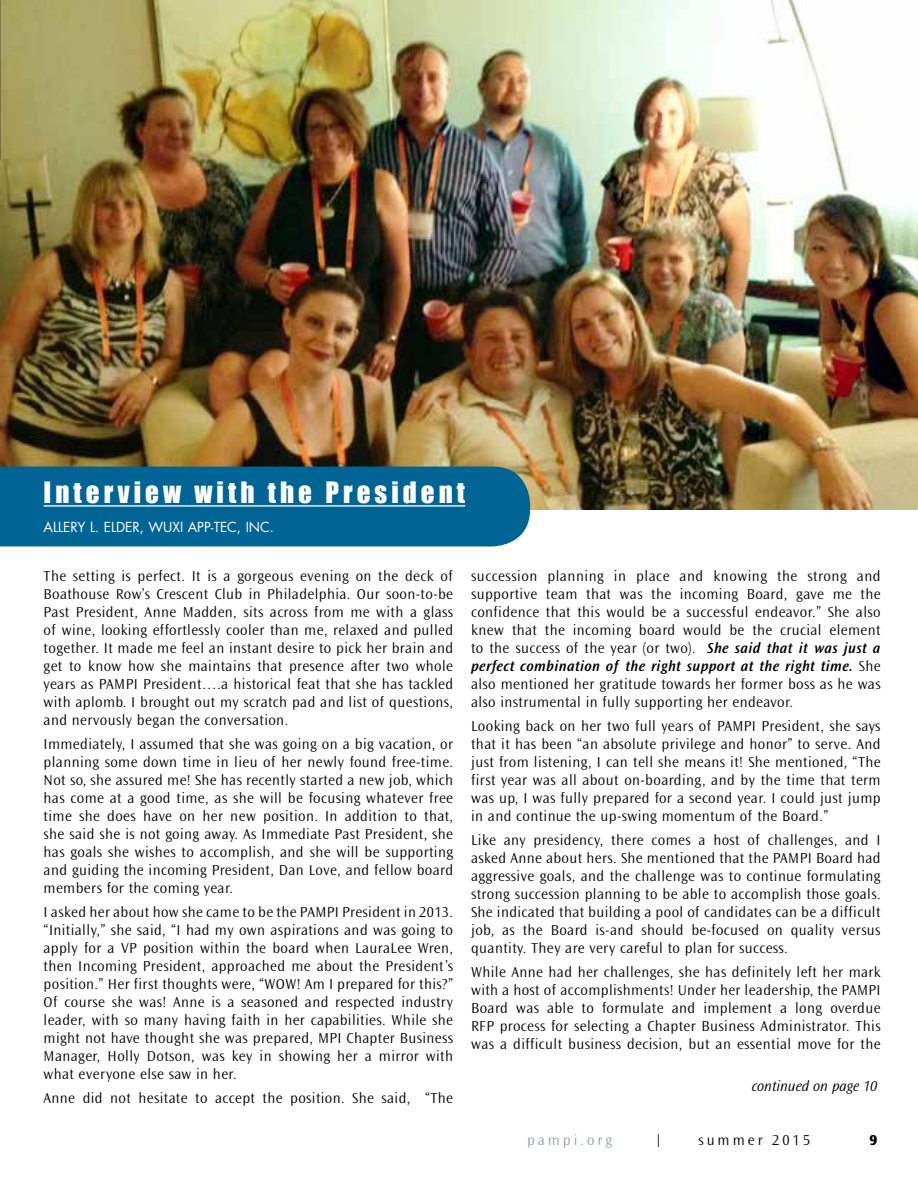
<style>
.page{position:relative;width:918px;height:1188px;background:#fff}
.page>*{position:absolute;margin:0;border:0;box-sizing:border-box;transform-origin:0 0}
.t1{font:27px "Impact";letter-spacing:.15em;color:#fff}
.t2{font:300 15px/18px "Ocean Sans";letter-spacing:.025em;color:#000;text-align:justify}
.t3{font:italic 300 15px "Ocean Sans";color:#000}
.t4{font:300 15px "Ocean Sans";letter-spacing:.2em;color:#000}
.t5{font:300 15px "Ocean Sans";letter-spacing:.2em;color:#95a0a9}
.t6{font:800 15px "Ocean Sans";color:#000}
.t7{font:13.5px "Futura";color:#fff}
.s1{font-weight:600;font-style:italic}
</style>
<div class="page">
<img style="left:0;top:0;width:918px;height:510px">
<div style="left:0;top:467px;width:530px;height:79px;background:#006595"></div>
<hr style="left:44px;top:505px;width:421px;height:2px;background:#fff">
<h1 class="t1" style="left:44px;top:476px;width:423px">Interview with the President</h1>
<p class="t7" style="left:44px;top:517px;width:232px">ALLERY L. ELDER, WUXI APP-TEC , INC .</p>
<p class="t2" style="left:44px;top:568px;width:411px">The setting is perfect. It is a gorgeous evening on the deck of Boathouse Row’s Crescent Club in Philadelphia. Our soon-to-be Past President, Anne Madden, sits across from me with a glass of wine, looking effortlessly cooler than me, relaxed and pulled together. It made me feel an instant desire to pick her brain and get to know how she maintains that presence after two whole years as PAMPI President….a historical feat that she has tackled with aplomb. I brought out my scratch pad and list of questions, and nervously began the conversation.</p>
<p class="t2" style="left:44px;top:736px;width:411px">Immediately, I assumed that she was going on a big vacation, or planning some down time in lieu of her newly found free-time.<br>N ot so, she assured me! She has recently started a new job, which has come at a good time, as she will be focusing whatever free time she does have on her new position. In addition to that, she said she is not going away. As Immediate Past President, she has goals she wishes to accomplish, and she will be supporting and guiding the incoming President, Dan Love, and fellow board members for the coming year.</p>
<p class="t2" style="left:44px;top:904px;width:411px">I asked her about how she came to be the PAMPI President in 2013. “Initially,” she said, “I had my own aspirations and was going to apply for a VP position within the board when LauraLee Wren, then Incoming President, approached me about the President’s position.” H er first thoughts were, “WOW! Am I prepared for this?” Of course she was! Anne is a seasoned and respected industry leader, with so many having faith in her capabilities. While she might not have thought she was prepared, MPI Chapter Business Manager, H olly Dotson, was key in showing her a mirror with what everyone else saw in her.</p>
<p class="t2" style="left:44px;top:1090px;width:411px">Anne did not hesitate to accept the position. She said, “The</p>
<p class="t2" style="left:471px;top:568px;width:411px">succession planning in place and knowing the strong and supportive team that was the incoming Board, gave me the confidence that this would be a successful endeavor.” She also knew that the incoming board would be the crucial element to the success of the year (or two). <span class="s1">She said that it was just a perfect combination of the right support at the right time.</span> She also mentioned her gratitude towards her former boss as he was also instrumental in fully supporting her endeavor.</p>
<p class="t2" style="left:471px;top:718px;width:411px">Looking back on her two full years of PAMPI President, she says that it has been “an absolute privilege and honor” to serve. And just from listening, I can tell she means it! She mentioned, “The first year was all about on-boarding, and by the time that term was up, I was fully prepared for a second year. I could just jump in and continue the up-swing momentum of the Board.”</p>
<p class="t2" style="left:471px;top:832px;width:411px">Like any presidency, there comes a host of challenges, and I asked Anne about hers. She mentioned that the PAMPI Board had aggressive goals, and the challenge was to continue formulating strong succession planning to be able to accomplish those goals.<br>She indicated that building a pool of candidates can be a difficult job, as the Board is-and should be-focused on quality versus quantity. They are very careful to plan for success.</p>
<p class="t2" style="left:471px;top:964px;width:411px">While Anne had her challenges, she has definitely left her mark with a host of accomplishments! U nder her leadership, the PAMPI Board was able to formulate and implement a long overdue RFP process for selecting a Chapter Business Administrator. This was a difficult business decision, but an essential move for the</p>
<p class="t3" style="left:752px;top:1078px;width:127px">continued on page 10</p>
<p class="t5" style="left:527px;top:1132px;width:87px">pampi.org</p>
<p class="t2" style="left:655px;top:1132px;width:9px">|</p>
<p class="t4" style="left:698px;top:1132px;width:113px">summer 2015</p>
<p class="t6" style="left:870px;top:1132px;width:9px">9</p>
</div>
